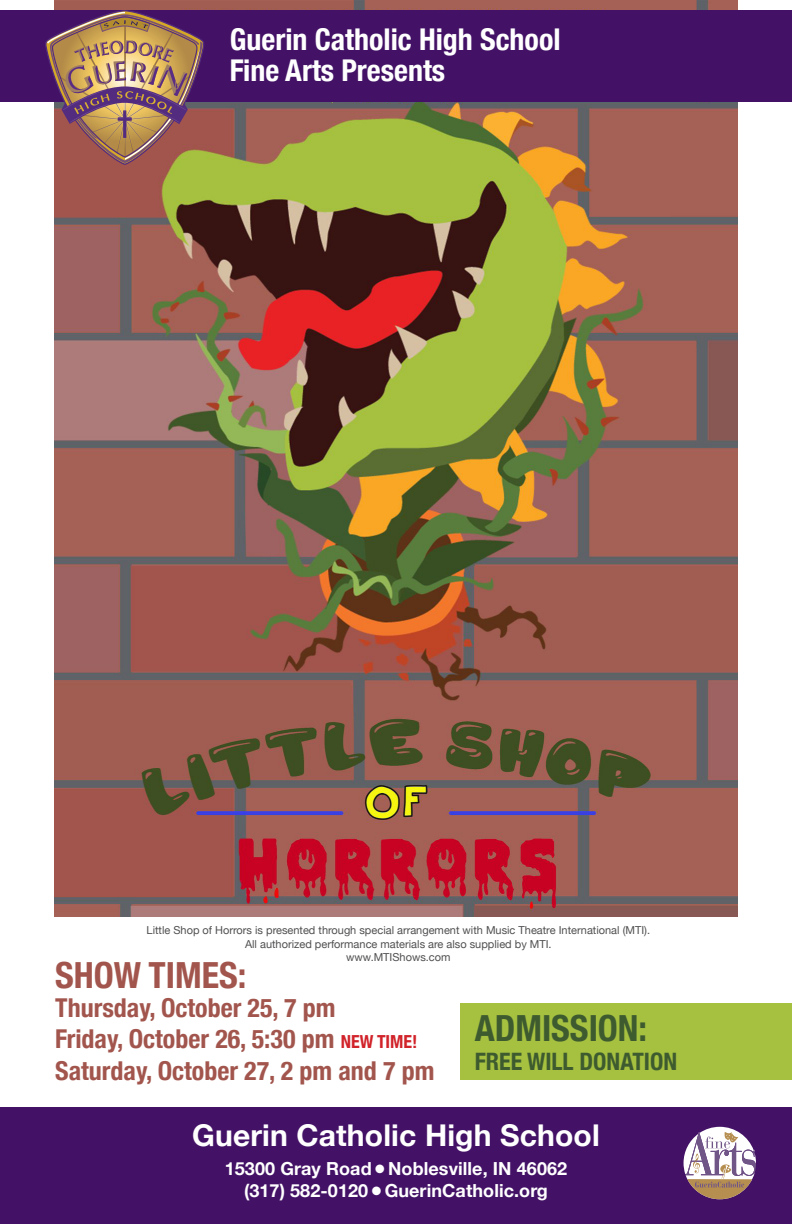
<style>
.page{position:relative;width:792px;height:1224px;background:#fff}
.page>*{position:absolute;margin:0;border:0;box-sizing:border-box;transform-origin:0 0}
.t1{font:700 condensed 36px "Helvetica Neue";color:#a2554d}
.t2{font:700 condensed 36px "Helvetica Neue";color:#3e5b2f}
.t3{font:700 condensed 30px/31px "Helvetica Neue";color:#fff}
.t4{font:700 30px "Helvetica Neue";letter-spacing:.005em;color:#fff}
.t5{font:700 condensed 26px "Helvetica Neue";color:#a2554d}
.t6{font:700 condensed 24px "Helvetica Neue";color:#3e5b2f}
.t7{font:700 18px/21.6px "Helvetica Neue";letter-spacing:.005em;color:#fff;text-align:center}
.t8{font:11px "Helvetica Neue";color:#505052}
.s1{font-size:18px;color:#d1232a}
</style>
<div class="page">
<div style="left:461px;top:1003px;width:331px;height:77px;background:#a6c140"></div>
<img style="left:55px;top:0;width:682px;height:917px">
<div style="left:0;top:1107px;width:792px;height:117px;background:#431266"></div>
<div style="left:0;top:10px;width:792px;height:92px;background:#431266"></div>
<svg style="left:684px;top:1127px;width:72px;height:72px"></svg>
<svg style="left:45px;top:10px;width:159px;height:155px;background:#9f7364"></svg>
<p class="t3" style="left:230px;top:22px;width:332px">Guerin Catholic High School<br>Fine Arts Presents</p>
<p class="t8" style="left:147px;top:923px;width:505px">Little Shop of Horrors is presented through special arrangement with Music Theatre International (MTI).</p>
<p class="t8" style="left:245px;top:936px;width:308px">All authorized performance materials are also supplied by MTI.</p>
<p class="t8" style="left:346px;top:949px;width:106px">www.MTIShows.com</p>
<p class="t1" style="left:55px;top:946px;width:193px">SHOW TIMES:</p>
<p class="t5" style="left:55px;top:986px;width:282px">Thursday, October 25, 7 pm</p>
<p class="t5" style="left:55px;top:1017px;width:364px">Friday, October 26, 5:30 pm <span class="s1">NEW TIME!</span></p>
<p class="t5" style="left:55px;top:1049px;width:381px">Saturday, October 27, 2 pm and 7 pm</p>
<p class="t2" style="left:475px;top:998px;width:174px">ADMISSION:</p>
<p class="t6" style="left:475px;top:1041px;width:204px">FREE WILL DONATION</p>
<p class="t4" style="left:192px;top:1111px;width:409px">Guerin Catholic High School</p>
<p class="t7" style="left:225px;top:1158px;width:344px">15300 Gray Road ● Noblesville, IN 46062 (317) 582-0120 ● GuerinCatholic.org</p>
</div>
